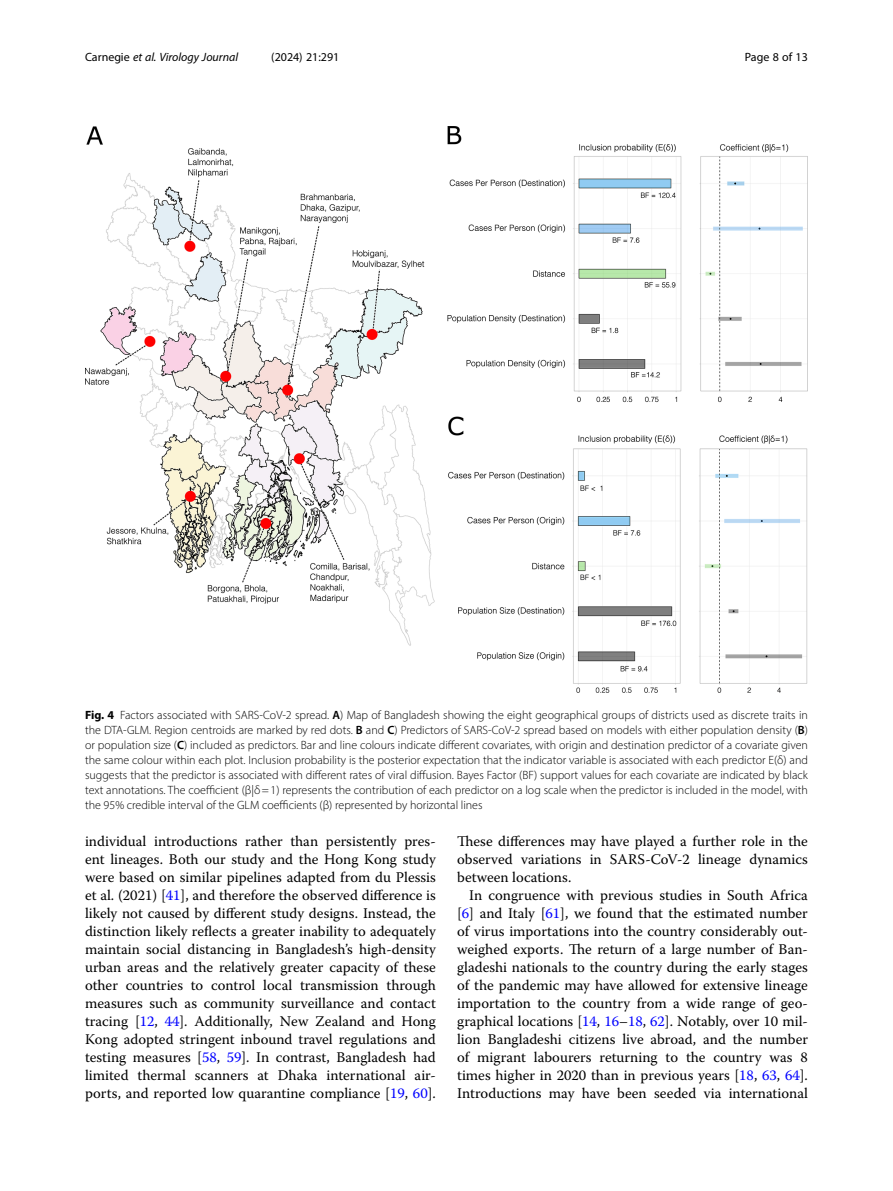
<style>
.page{position:relative;width:893px;height:1191px;background:#fff}
.page>*{position:absolute;margin:0;border:0;box-sizing:border-box;transform-origin:0 0}
.Body_Text_Indent{font:14.7px/18px "Warnock Pro";color:#000;text-align:justify}
.Figure_Caption{font:300 12px/15px "Myriad Pro";color:#000;text-align:justify}
.t1{font:italic 12px "Myriad Pro";color:#000}
.t2{font:12px "Myriad Pro";color:#000}
.s1{font-style:normal}
.s2{font-weight:700}
.s3{font-weight:600}
.s4{color:#00f}
</style>
<div class="page">
<img style="left:85px;top:126px;width:723px;height:566px">
<p class="t1" style="left:85px;top:50px;width:155px"><span class="s1">Carnegie</span> et al. Virology Journal</p>
<p class="t2" style="left:271px;top:50px;width:70px">(2024) 21:291</p>
<p class="t2" style="left:745px;top:50px;width:65px">Page 8 of 13</p>
<p class="Figure_Caption" style="left:85px;top:707px;width:724px"><span class="s2">Fig. 4</span> Factors associated with SARS-CoV-2 spread. <span class="s3">A</span>) Map of Bangladesh showing the eight geographical groups of districts used as discrete traits in the DTA-GLM. Region centroids are marked by red dots. <span class="s3">B</span> and <span class="s3">C</span>) Predictors of SARS-CoV-2 spread based on models with either population density (<span class="s3">B</span>) or population size (<span class="s3">C</span>) included as predictors. Bar and line colours indicate different covariates, with origin and destination predictor of a covariate given the same colour within each plot. Inclusion probability is the posterior expectation that the indicator variable is associated with each predictor E(δ) and suggests that the predictor is associated with different rates of viral diffusion. Bayes Factor (BF) support values for each covariate are indicated by black text annotations. The coefficient (β|δ=1) represents the contribution of each predictor on a log scale when the predictor is included in the model, with the 95% credible interval of the GLM coefficients (β) represented by horizontal lines</p>
<p class="Body_Text_Indent" style="left:85px;top:832px;width:352px">individual introductions rather than persistently pres&shy;ent lineages. Both our study and the Hong Kong study were based on similar pipelines adapted from du Plessis et al. (2021) [<span class="s4">41</span>], and therefore the observed difference is likely not caused by different study designs. Instead, the distinction likely reflects a greater inability to adequately maintain social distancing in Bangladesh’s high-density urban areas and the relatively greater capacity of these other countries to control local transmission through measures such as community surveillance and contact tracing [<span class="s4">12</span>, <span class="s4">44</span>]. Additionally, New Zealand and Hong Kong adopted stringent inbound travel regulations and testing measures [<span class="s4">58</span>, <span class="s4">59</span>]. In contrast, Bangladesh had limited thermal scanners at Dhaka international air&shy;ports, and reported low quarantine compliance [<span class="s4">19</span>, <span class="s4">60</span>].</p>
<p class="Body_Text_Indent" style="left:457px;top:832px;width:352px">These differences may have played a further role in the observed variations in SARS-CoV-2 lineage dynamics between locations.</p>
<p class="Body_Text_Indent" style="left:457px;top:886px;width:352px;text-indent:12px">In congruence with previous studies in South Africa [<span class="s4">6</span>] and Italy [<span class="s4">61</span>], we found that the estimated number of virus importations into the country considerably out&shy;weighed exports. The return of a large number of Ban&shy;gladeshi nationals to the country during the early stages of the pandemic may have allowed for extensive lineage importation to the country from a wide range of geo&shy;graphical locations [<span class="s4">14</span>, <span class="s4">16</span>–<span class="s4">18</span>, <span class="s4">62</span>]. Notably, over 10 mil&shy;lion Bangladeshi citizens live abroad, and the number of migrant labourers returning to the country was 8 times higher in 2020 than in previous years [<span class="s4">18</span>, <span class="s4">63</span>, <span class="s4">64</span>].<br>Introductions may have been seeded via international</p>
</div>
